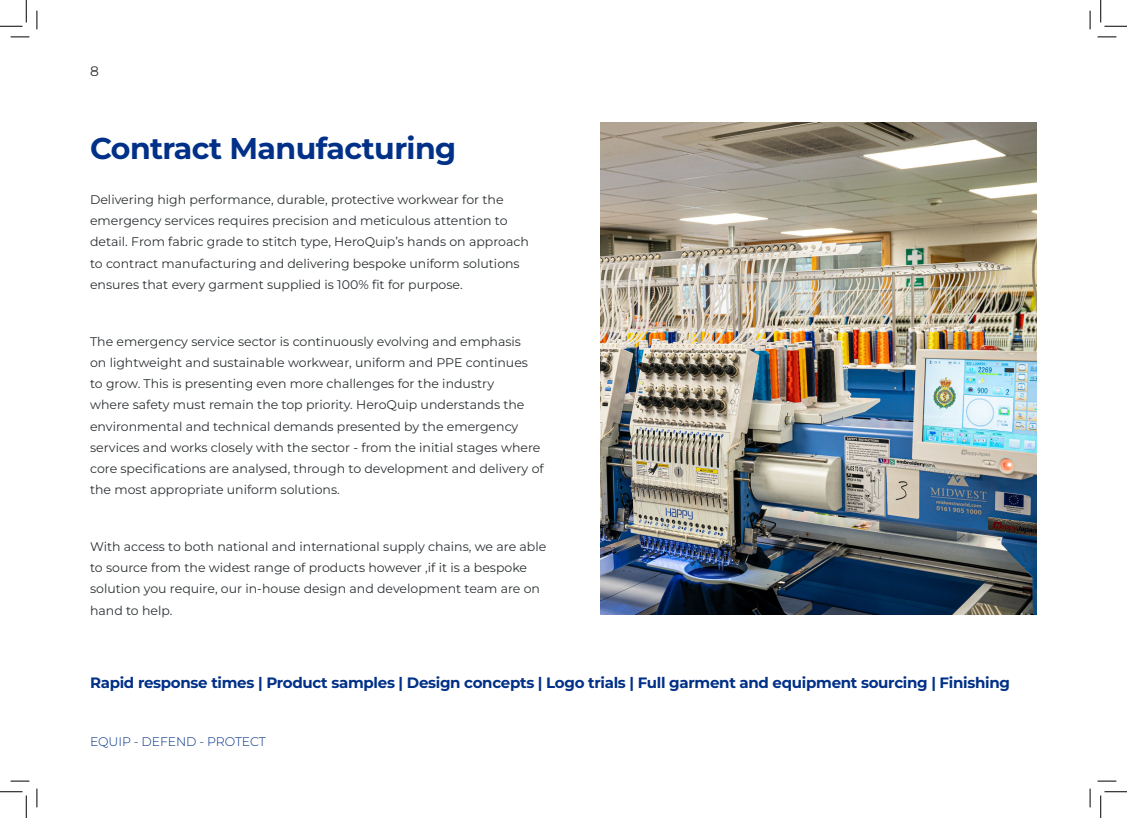
<style>
.page{position:relative;width:1127px;height:818px;background:#fff}
.page>*{position:absolute;margin:0;border:0;box-sizing:border-box;transform-origin:0 0}
.t1{font:700 30px "Montserrat";letter-spacing:-.02em;color:#003087}
.t2{font:700 15px "Montserrat";letter-spacing:-.02em;color:#003087}
.t3{font:13.75px "Montserrat";color:#2c3133}
.body{font:12.5px/21.2px "Montserrat";color:#2c3133}
.t4{font:300 12.5px "Montserrat";letter-spacing:-.01em;color:#003087}
</style>
<div class="page">
<img style="left:600px;top:123px;width:436px;height:492px">
<svg style="left:11px;top:36px;width:18px;height:2px"></svg>
<svg style="left:1097px;top:36px;width:18px;height:2px"></svg>
<svg style="left:11px;top:780px;width:18px;height:2px"></svg>
<svg style="left:1097px;top:780px;width:18px;height:2px"></svg>
<svg style="left:36px;top:11px;width:2px;height:18px"></svg>
<svg style="left:36px;top:788px;width:2px;height:19px"></svg>
<svg style="left:1089px;top:11px;width:1px;height:18px"></svg>
<svg style="left:1089px;top:788px;width:1px;height:19px"></svg>
<svg style="left:0;top:0;width:27px;height:27px"></svg>
<svg style="left:0;top:791px;width:27px;height:27px"></svg>
<svg style="left:1100px;top:0;width:26px;height:27px"></svg>
<svg style="left:1100px;top:791px;width:26px;height:27px"></svg>
<p class="t3" style="left:90px;top:61px;width:10px">8</p>
<p class="t1" style="left:90px;top:128px;width:367px">Contract Manufacturing</p>
<p class="body" style="left:90px;top:188px;width:440px">Delivering high performance, durable, protective workwear for the emergency services requires precision and meticulous attention to detail. From fabric grade to stitch type, HeroQuip’s hands on approach to contract manufacturing and delivering bespoke uniform solutions ensures that every garment supplied is 100% fit for purpose.</p>
<p class="body" style="left:90px;top:330px;width:455px">The emergency service sector is continuously evolving and emphasis<br>on lightweight and sustainable workwear, uniform and PPE continues to grow. This is presenting even more challenges for the industry<br>where safety must remain the top priority. HeroQuip understands the environmental and technical demands presented by the emergency services and works closely with the sector - from the initial stages where core specifications are analysed, through to development and delivery of the most appropriate uniform solutions.</p>
<p class="body" style="left:90px;top:535px;width:457px">With access to both national and international supply chains, we are able to source from the widest range of products however ,if it is a bespoke solution you require, our in-house design and development team are on hand to help.</p>
<p class="t2" style="left:90px;top:673px;width:921px">Rapid response times | Product samples | Design concepts | Logo trials | Full garment and equipment sourcing | Finishing</p>
<p class="t4" style="left:90px;top:733px;width:177px">EQUIP - DEFEND - PROTECT</p>
</div>
